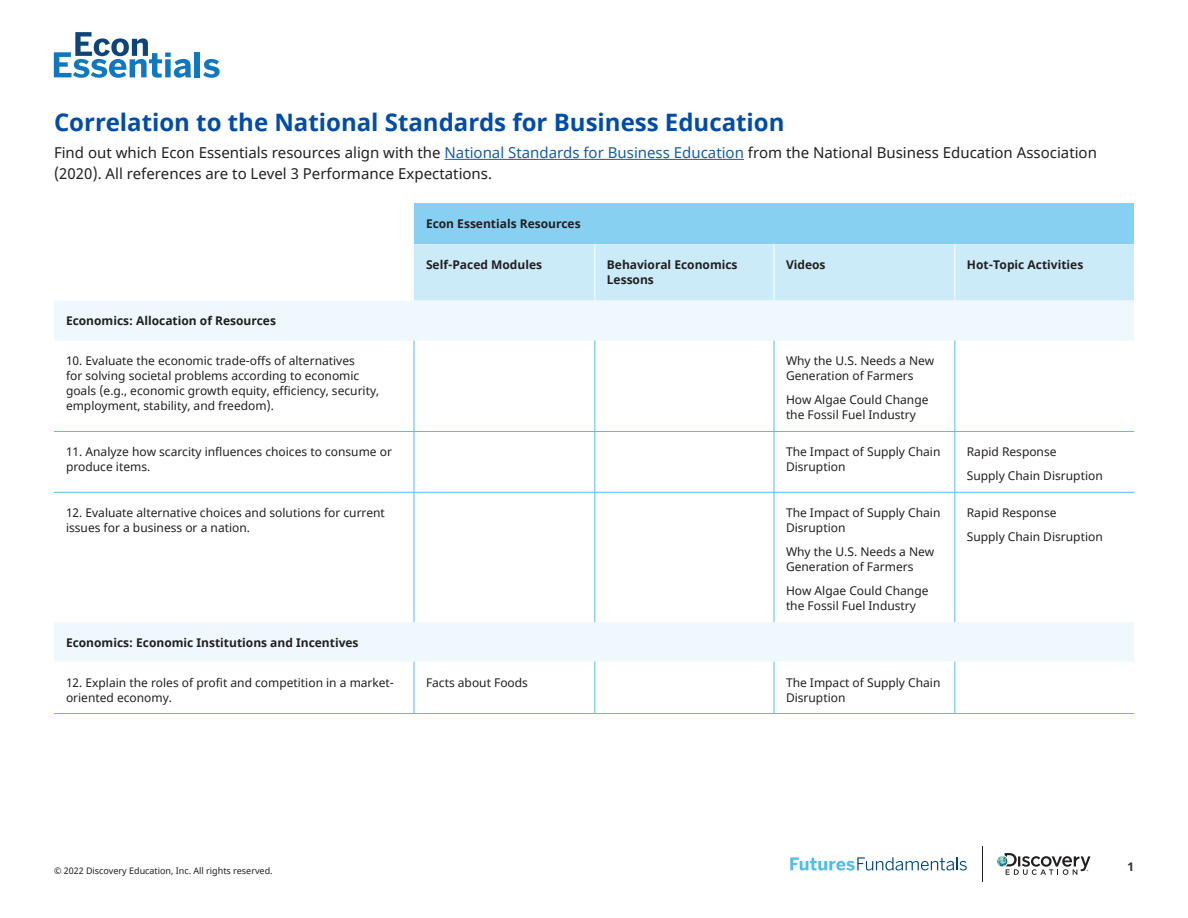
<style>
.page{position:relative;width:1188px;height:918px;background:#fff}
.page>*{position:absolute;margin:0;border:0;box-sizing:border-box;transform-origin:0 0}
.Subhead_1{font:700 24px "Noto Sans";color:#004ca8}
.Body{font:15px/21px "Noto Sans";color:#231f20}
.Body_chart{font:12px/15px "Noto Sans";color:#231f20}
.Body_chart-2{font:700 12px/15px "Noto Sans";color:#231f20}
.t1{font:700 12px "Noto Sans";color:#343333}
.t2{font:9px "Noto Sans";color:#231f20}
.s1{color:#175d9e}
</style>
<div class="page">
<svg style="left:997px;top:853px;width:93px;height:22px"></svg>
<hr style="left:982px;top:846px;width:1px;height:36px;background:#231f20">
<div style="left:195px;top:52px;width:5px;height:25px;background:#1078bf"></div>
<svg style="left:203px;top:59px;width:17px;height:19px"></svg>
<svg style="left:54px;top:32px;width:137px;height:46px"></svg>
<svg style="left:790px;top:857px;width:177px;height:14px"></svg>
<hr style="left:445px;top:159px;width:299px;height:1px;background:#175d9e">
<div style="left:414px;top:203px;width:720px;height:41px;background:#87d0f1"></div>
<div style="left:414px;top:244px;width:720px;height:57px;background:#ccebf9"></div>
<div style="left:54px;top:301px;width:1080px;height:40px;background:#eef8fd"></div>
<svg style="left:54px;top:341px;width:1080px;height:372px"></svg>
<hr style="left:54px;top:492px;width:360px;height:1px;background:#54bceb">
<hr style="left:414px;top:492px;width:181px;height:1px;background:#54bceb">
<hr style="left:595px;top:492px;width:179px;height:1px;background:#54bceb">
<hr style="left:774px;top:492px;width:181px;height:1px;background:#54bceb">
<hr style="left:955px;top:492px;width:179px;height:1px;background:#54bceb">
<hr style="left:54px;top:431px;width:360px;height:1px;background:#54bceb">
<hr style="left:414px;top:431px;width:181px;height:1px;background:#54bceb">
<hr style="left:595px;top:431px;width:179px;height:1px;background:#54bceb">
<hr style="left:774px;top:431px;width:181px;height:1px;background:#54bceb">
<hr style="left:955px;top:431px;width:179px;height:1px;background:#54bceb">
<hr style="left:54px;top:713px;width:360px;height:1px;background:#54bceb">
<hr style="left:414px;top:713px;width:181px;height:1px;background:#54bceb">
<hr style="left:595px;top:713px;width:179px;height:1px;background:#54bceb">
<hr style="left:774px;top:713px;width:181px;height:1px;background:#54bceb">
<hr style="left:955px;top:713px;width:179px;height:1px;background:#54bceb">
<hr style="left:414px;top:341px;width:1px;height:90px;background:#54bceb">
<hr style="left:595px;top:341px;width:1px;height:90px;background:#54bceb">
<hr style="left:774px;top:341px;width:1px;height:90px;background:#54bceb">
<hr style="left:955px;top:341px;width:1px;height:90px;background:#54bceb">
<hr style="left:414px;top:432px;width:1px;height:60px;background:#54bceb">
<hr style="left:595px;top:432px;width:1px;height:60px;background:#54bceb">
<hr style="left:774px;top:432px;width:1px;height:60px;background:#54bceb">
<hr style="left:955px;top:432px;width:1px;height:60px;background:#54bceb">
<hr style="left:414px;top:492px;width:1px;height:130px;background:#54bceb">
<hr style="left:595px;top:492px;width:1px;height:130px;background:#54bceb">
<hr style="left:774px;top:492px;width:1px;height:130px;background:#54bceb">
<hr style="left:955px;top:492px;width:1px;height:130px;background:#54bceb">
<hr style="left:414px;top:662px;width:1px;height:51px;background:#54bceb">
<hr style="left:595px;top:662px;width:1px;height:51px;background:#54bceb">
<hr style="left:774px;top:662px;width:1px;height:51px;background:#54bceb">
<hr style="left:955px;top:662px;width:1px;height:51px;background:#54bceb">
<hr style="left:594px;top:244px;width:1px;height:57px;background:#fff">
<hr style="left:774px;top:244px;width:1px;height:57px;background:#fff">
<hr style="left:954px;top:244px;width:1px;height:57px;background:#fff">
<p class="Subhead_1" style="left:54px;top:106px;width:732px">Correlation to the National Standards for Business Education</p>
<p class="Body" style="left:54px;top:143px;width:1044px">Find out which Econ Essentials resources align with the <span class="s1">National Standards for Business Education</span> from the National Business Education Association (2020). All references are to Level 3 Performance Expectations.</p>
<p class="Body_chart-2" style="left:426px;top:217px;width:156px">Econ Essentials Resources</p>
<p class="Body_chart-2" style="left:426px;top:257px;width:118px">Self-Paced Modules</p>
<p class="Body_chart-2" style="left:607px;top:257px;width:132px">Behavioral Economics<br>Lessons</p>
<p class="Body_chart-2" style="left:786px;top:257px;width:41px">Videos</p>
<p class="Body_chart-2" style="left:967px;top:257px;width:118px">Hot-Topic Activities</p>
<p class="Body_chart-2" style="left:66px;top:314px;width:212px">Economics: Allocation of Resources</p>
<p class="Body_chart" style="left:66px;top:354px;width:315px">10. Evaluate the economic trade-offs of alternatives<br>for solving societal problems according to economic goals (e.g., economic growth equity, efficiency, security, employment, stability, and freedom).</p>
<p class="Body_chart" style="left:786px;top:354px;width:150px">Why the U.S. Needs a New<br>Generation of Farmers</p>
<p class="Body_chart" style="left:786px;top:393px;width:144px">How Algae Could Change the Fossil Fuel Industry</p>
<p class="Body_chart" style="left:66px;top:445px;width:328px">11. Analyze how scarcity influences choices to consume or produce items.</p>
<p class="Body_chart" style="left:786px;top:445px;width:156px">The Impact of Supply Chain<br>Disruption</p>
<p class="Body_chart" style="left:967px;top:445px;width:91px">Rapid Response</p>
<p class="Body_chart" style="left:967px;top:469px;width:137px">Supply Chain Disruption</p>
<p class="Body_chart" style="left:66px;top:506px;width:320px">12. Evaluate alternative choices and solutions for current issues for a business or a nation.</p>
<p class="Body_chart" style="left:786px;top:506px;width:156px">The Impact of Supply Chain<br>Disruption</p>
<p class="Body_chart" style="left:786px;top:545px;width:150px">Why the U.S. Needs a New<br>Generation of Farmers</p>
<p class="Body_chart" style="left:786px;top:584px;width:144px">How Algae Could Change the Fossil Fuel Industry</p>
<p class="Body_chart" style="left:967px;top:506px;width:91px">Rapid Response</p>
<p class="Body_chart" style="left:967px;top:530px;width:137px">Supply Chain Disruption</p>
<p class="Body_chart-2" style="left:66px;top:635px;width:294px">Economics: Economic Institutions and Incentives</p>
<p class="Body_chart" style="left:66px;top:675px;width:330px">12. Explain the roles of profit and competition in a market&shy;oriented economy.</p>
<p class="Body_chart" style="left:426px;top:675px;width:104px">Facts about Foods</p>
<p class="Body_chart" style="left:786px;top:675px;width:156px">The Impact of Supply Chain<br>Disruption</p>
<p class="t2" style="left:54px;top:864px;width:220px">© 2022 Discovery Education, Inc. All rights reserved.</p>
<p class="t1" style="left:1127px;top:858px;width:8px">1</p>
</div>
